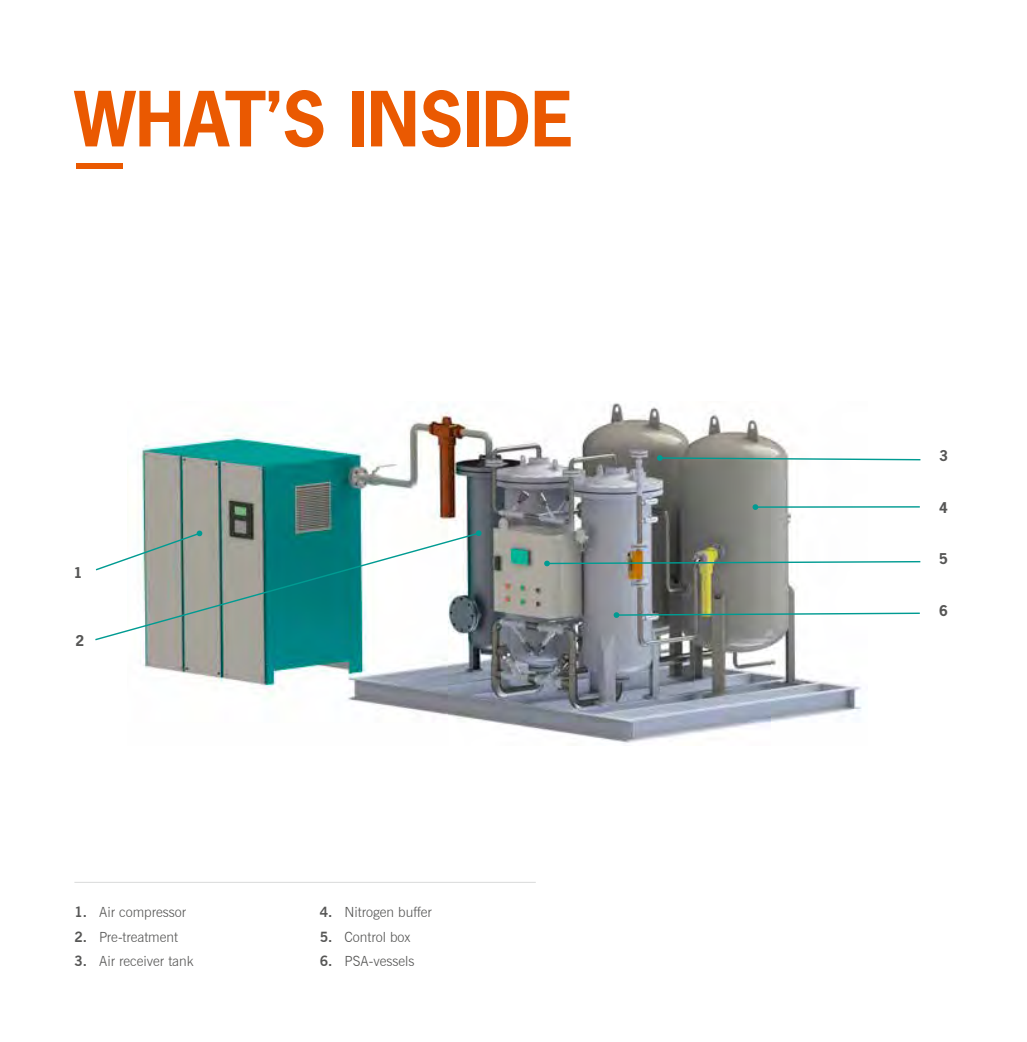
<style>
.page{position:relative;width:1027px;height:1042px;background:#fff}
.page>*{position:absolute;margin:0;border:0;box-sizing:border-box;transform-origin:0 0}
.t1{font:700 71.4px "News Gothic Std";color:#ea5901}
.t2{font:300 14px "News Gothic BT";color:#565655}
.t3{font:700 14px "News Gothic Std";color:#565655}
.s1{font-weight:700}
</style>
<div class="page">
<div style="left:76px;top:163px;width:46px;height:6px;background:#ea5901"></div>
<hr style="left:74px;top:882px;width:462px;height:1px;background:#d9dada">
<img style="left:140px;top:403px;width:722px;height:341px">
<hr style="left:755px;top:506px;width:165px;height:2px;background:#009b92">
<svg style="left:752px;top:504px;width:7px;height:6px"></svg>
<svg style="left:613px;top:612px;width:307px;height:6px"></svg>
<svg style="left:544px;top:560px;width:377px;height:7px"></svg>
<svg style="left:95px;top:530px;width:387px;height:111px"></svg>
<svg style="left:657px;top:455px;width:264px;height:6px"></svg>
<h1 class="t1" style="left:74px;top:72px;width:501px">WHAT’S INSIDE</h1>
<p class="t3" style="left:74px;top:563px;width:10px">1</p>
<p class="t3" style="left:75px;top:631px;width:10px">2</p>
<p class="t2" style="left:74px;top:904px;width:113px"><span class="s1">1.</span> Air compressor</p>
<p class="t2" style="left:74px;top:928px;width:105px"><span class="s1">2.</span> Pre-treatment</p>
<p class="t2" style="left:74px;top:953px;width:121px"><span class="s1">3.</span> Air receiver tank</p>
<p class="t2" style="left:320px;top:904px;width:113px"><span class="s1">4.</span> Nitrogen buffer</p>
<p class="t2" style="left:320px;top:928px;width:92px"><span class="s1">5.</span> Control box</p>
<p class="t2" style="left:320px;top:953px;width:96px"><span class="s1">6.</span> PSA-vessels</p>
<p class="t3" style="left:939px;top:447px;width:10px">3</p>
<p class="t3" style="left:939px;top:498px;width:10px">4</p>
<p class="t3" style="left:939px;top:549px;width:10px">5</p>
<p class="t3" style="left:939px;top:601px;width:10px">6</p>
</div>
